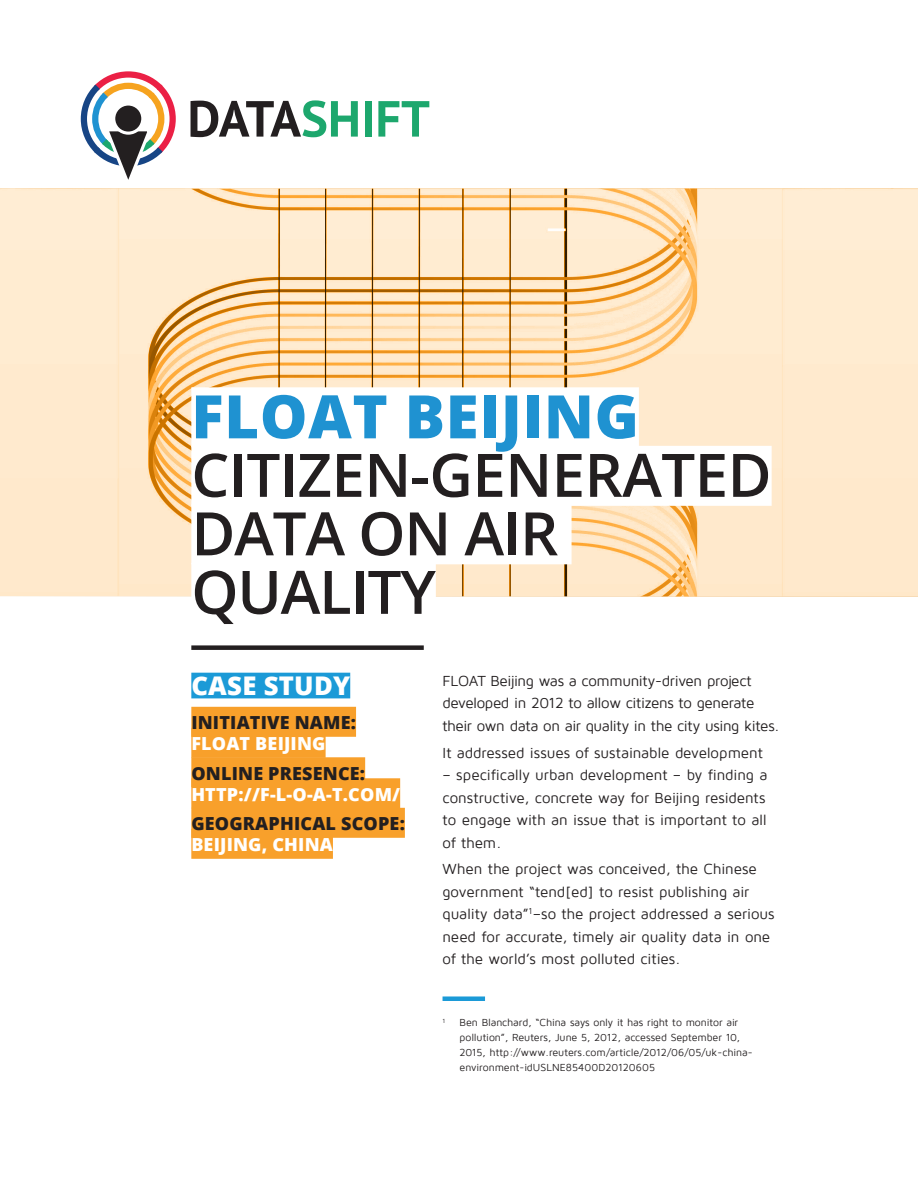
<style>
.page{position:relative;width:918px;height:1188px;background:#fff}
.page>*{position:absolute;margin:0;border:0;box-sizing:border-box;transform-origin:0 0}
.t1{font:600 60px/58.5px "Open Sans";letter-spacing:-.01em;color:#231f20}
.h1_case_study{font:800 25.8px "Open Sans";letter-spacing:.01em;color:#fff}
.h1_case_description{font:800 18px/21px "Open Sans";letter-spacing:.01em;color:#231f20}
.h1_case_description-2{font:800 18px/21px "Open Sans";letter-spacing:.01em;color:#fff}
.t2{font:15px/22.5px "Maven Pro";letter-spacing:-.005em;color:#231f20}
.t3{font:15px/22.5px "Maven Pro";letter-spacing:-.025em;color:#231f20}
.footnote{font:10.5px/15px "Maven Pro";letter-spacing:-.005em;color:#231f20}
.footnote-2{font:6.15px "Maven Pro";color:#231f20}
.s1{font-weight:800;color:#1f92d1}
.s2{color:#fff}
.s3{color:#231f20}
</style>
<div class="page">
<div style="left:443px;top:996px;width:42px;height:5px;background:#1b9ad7"></div>
<img style="left:0;top:188px;width:918px;height:409px">
<div style="left:191px;top:387px;width:448px;height:60px;background:#fff"></div>
<div style="left:191px;top:446px;width:581px;height:60px;background:#fff"></div>
<div style="left:191px;top:504px;width:381px;height:60px;background:#fff"></div>
<div style="left:191px;top:563px;width:245px;height:60px;background:#fff"></div>
<svg style="left:80px;top:71px;width:97px;height:122px"></svg>
<div style="left:114px;top:104px;width:29px;height:29px;background:#231f20;border-radius:50%"></div>
<div style="left:112px;top:102px;width:32px;height:33px;border:3px solid #fff;border-radius:50%"></div>
<svg style="left:191px;top:100px;width:167px;height:37px"></svg>
<div style="left:365px;top:101px;width:7px;height:36px;background:#1da76d"></div>
<svg style="left:378px;top:101px;width:51px;height:36px"></svg>
<div style="left:191px;top:645px;width:233px;height:5px;background:#231f20"></div>
<div style="left:191px;top:673px;width:159px;height:25px;background:#1b9ad7"></div>
<div style="left:191px;top:707px;width:165px;height:30px;background:#f8a02b"></div>
<div style="left:191px;top:728px;width:135px;height:30px;background:#f8a02b"></div>
<div style="left:191px;top:757px;width:174px;height:30px;background:#f8a02b"></div>
<div style="left:191px;top:778px;width:209px;height:30px;background:#f8a02b"></div>
<div style="left:191px;top:808px;width:214px;height:30px;background:#f8a02b"></div>
<div style="left:191px;top:829px;width:142px;height:30px;background:#f8a02b"></div>
<p class="t1" style="left:191px;top:386px;width:582px"><span class="s1">FLOAT BEIJING<br></span>CITIZEN‑GENERATED<br>DATA ON AIR<br>QUALITY</p>
<p class="h1_case_study" style="left:191px;top:666px;width:160px">CASE STUDY</p>
<p class="h1_case_description" style="left:191px;top:711px;width:166px">INITIATIVE NAME:<br><span class="s2">FLOAT BEIJING</span></p>
<p class="h1_case_description-2" style="left:191px;top:762px;width:210px"><span class="s3">ONLINE PRESENCE:<br></span>HTTP://F-L-O-A-T.COM/</p>
<p class="h1_case_description" style="left:191px;top:812px;width:215px">GEOGRAPHICAL SCOPE:<br><span class="s2">BEIJING, CHINA</span></p>
<p class="t3" style="left:443px;top:670px;width:339px">FLOAT Beijing was a community-driven project developed in 2012 to allow citizens to generate their own data on air quality in the city using kites.</p>
<p class="t2" style="left:443px;top:741px;width:322px">It addressed issues of sustainable development</p>
<p class="t2" style="left:443px;top:764px;width:326px">– specifically urban development – by finding a constructive, concrete way for Beijing residents to engage with an issue that is important to all of them.</p>
<p class="t2" style="left:443px;top:858px;width:333px">When the project was conceived, the Chinese government “tend[ed] to resist publishing air quality data”<sup>1</sup>–so the project addressed a serious need for accurate, timely air quality data in one of the world’s most polluted cities.</p>
<p class="footnote-2" style="left:443px;top:1018px;width:4px">1</p>
<p class="footnote" style="left:460px;top:1016px;width:295px">Ben Blanchard, “China says only it has right to monitor air pollution”, Reuters, June 5, 2012, accessed September 10, 2015, http://www.reuters.com/article/2012/06/05/uk-china&shy;environment-idUSLNE85400D20120605</p>
</div>
